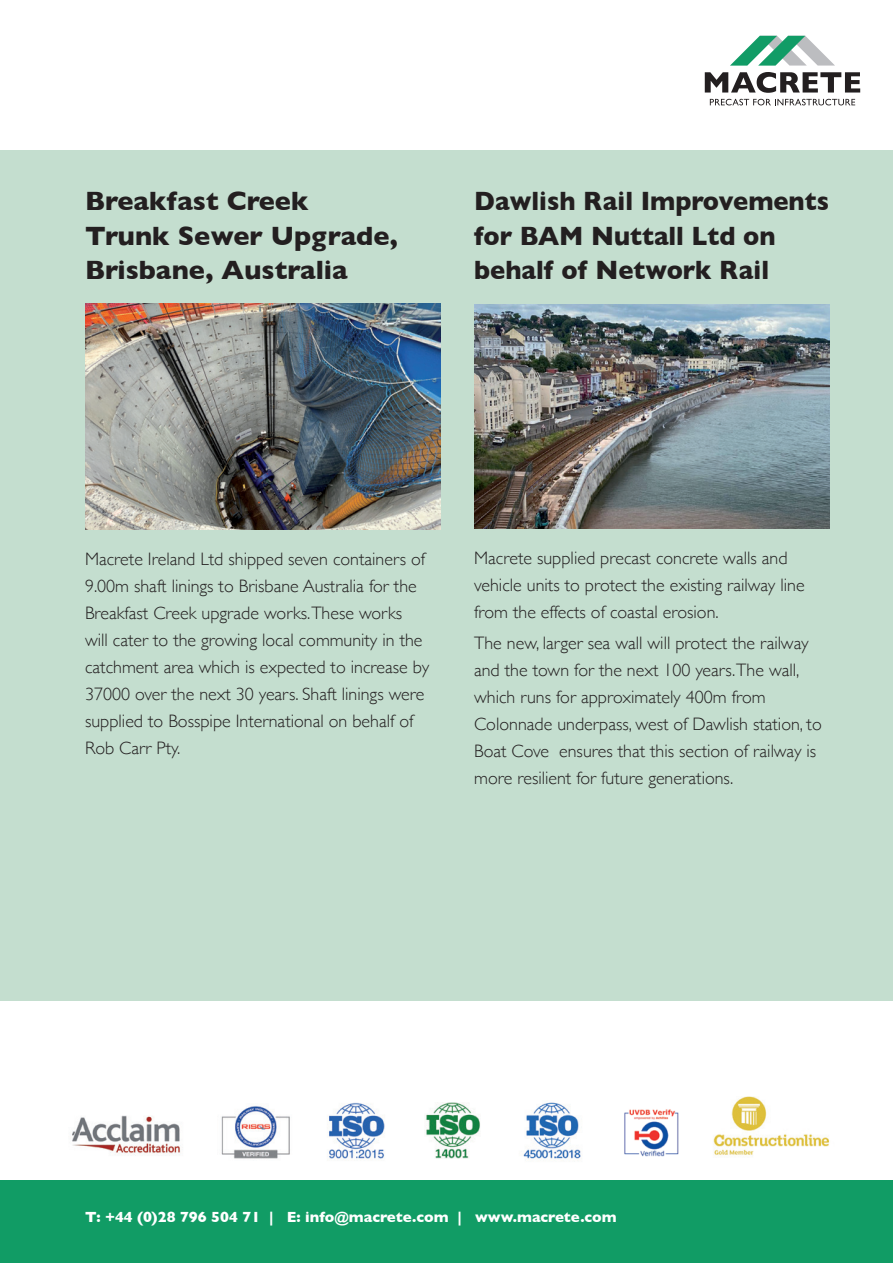
<style>
.page{position:relative;width:893px;height:1263px;background:#fff}
.page>*{position:absolute;margin:0;border:0;box-sizing:border-box;transform-origin:0 0}
.t1{font:700 27px/34.5px "Gill Sans";color:#231f20;scale:.94 1}
.t2{font:700 27px/34.5px "Gill Sans";color:#231f20}
.t3{font:300 18px/27px "Gill Sans";color:#231f20}
.t4{font:700 15px "Gill Sans";color:#fff}
</style>
<div class="page">
<div style="left:0;top:1180px;width:893px;height:83px;background:#119c65"></div>
<svg style="left:705px;top:72px;width:155px;height:21px"></svg>
<svg style="left:730px;top:36px;width:105px;height:30px"></svg>
<svg style="left:710px;top:99px;width:145px;height:6px"></svg>
<img style="left:72px;top:1115px;width:109px;height:41px">
<img style="left:713px;top:1096px;width:116px;height:59px">
<img style="left:624px;top:1109px;width:55px;height:48px">
<img style="left:221px;top:1106px;width:69px;height:53px">
<img style="left:523px;top:1102px;width:58px;height:57px">
<img style="left:426px;top:1103px;width:54px;height:56px">
<img style="left:329px;top:1102px;width:56px;height:58px">
<div style="left:0;top:150px;width:893px;height:850px;background:#c4decf"></div>
<img style="left:85px;top:304px;width:355px;height:225px">
<img style="left:474px;top:304px;width:355px;height:224px">
<p class="t2" style="left:85px;top:183px;width:314px">Breakfast Creek<br>Trunk Sewer Upgrade,<br>Brisbane, Australia</p>
<p class="t1" style="left:474px;top:183px;width:379px">Dawlish Rail Improvements for BAM Nuttall Ltd on behalf of Network Rail</p>
<p class="t3" style="left:85px;top:544px;width:346px">Macrete Ireland Ltd shipped seven containers of 9.00m shaft linings to Brisbane Australia for the Breakfast Creek upgrade works.These works will cater to the growing local community in the catchment area which is expected to increase by 37000 over the next 30 years. Shaft linings were supplied to Bosspipe International on behalf of Rob Carr Pty.</p>
<p class="t3" style="left:474px;top:543px;width:332px">Macrete supplied precast concrete walls and vehicle units to protect the existing railway line from the effects of coastal erosion.</p>
<p class="t3" style="left:474px;top:629px;width:349px">The new, larger sea wall will protect the railway and the town for the next 100 years.The wall, which runs for approximately 400m from Colonnade underpass, west of Dawlish station, to Boat Cove ensures that this section of railway is more resilient for future generations.</p>
<p class="t4" style="left:85px;top:1205px;width:533px">T: +44 (0)28 796 504 71 | E: info@macrete.com | www.macrete.com</p>
</div>
